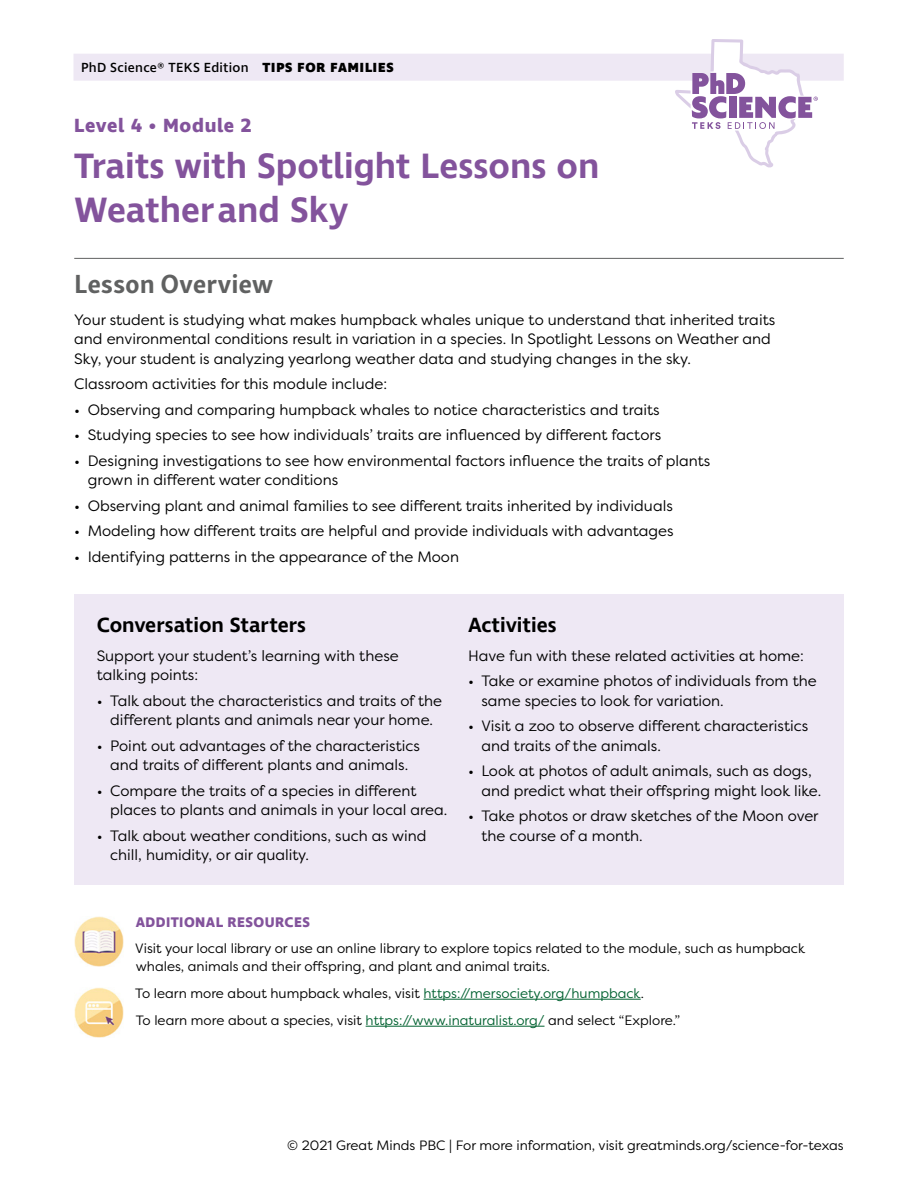
<style>
.page{position:relative;width:918px;height:1188px;background:#fff}
.page>*{position:absolute;margin:0;border:0;box-sizing:border-box;transform-origin:0 0}
.lesson_title{font:600 36px/43.5px "Ingra";color:#83539c}
.t1{font:700 27px "Skolar Sans Latn";letter-spacing:-.005em;color:#606161}
.t2{font:600 21px "Ingra";color:#000}
.level_module_numbers{font:700 19.5px "Ingra";letter-spacing:.035em;color:#83539c}
.body_txt{font:15px/19.5px "Filson Pro";color:#000}
.box_txt{font:15px/19.5px "Filson Pro";color:#000}
.t3{font:700 14.25px "Ingra";letter-spacing:.03em;color:#83539c}
.resources_unl{font:13.5px/18px "Filson Pro";color:#000}
.t4{font:500 13.5px "Ingra";letter-spacing:.02em;color:#000}
.s1{font-weight:800}
.s2{color:#016130}
</style>
<div class="page">
<div style="left:74px;top:54px;width:770px;height:27px;background:#eee8f4"></div>
<svg style="left:675px;top:39px;width:143px;height:129px"></svg>
<hr style="left:74px;top:258px;width:770px;height:1px;background:#606161">
<div style="left:74px;top:594px;width:770px;height:291px;background:#eee8f4"></div>
<hr style="left:424px;top:999px;width:217px;height:1px;background:#016130">
<hr style="left:366px;top:1026px;width:179px;height:1px;background:#016130">
<img style="left:74px;top:917px;width:50px;height:50px">
<img style="left:74px;top:987px;width:50px;height:50px">
<p class="t4" style="left:81px;top:59px;width:314px">PhD Science® TEKS Edition <span class="s1">TIPS FOR FAMILIES</span></p>
<p class="level_module_numbers" style="left:74px;top:113px;width:179px">Level 4 • Module 2</p>
<p class="lesson_title" style="left:74px;top:146px;width:527px">Traits with Spotlight Lessons on<br>Weatherand Sky</p>
<h1 class="t1" style="left:74px;top:262px;width:201px">Lesson Overview</h1>
<p class="body_txt" style="left:74px;top:309px;width:702px">Your student is studying what makes humpback whales unique to understand that inherited traits and environmental conditions result in variation in a species. In Spotlight Lessons on Weather and<br>Sky, your student is analyzing yearlong weather data and studying changes in the sky.</p>
<p class="body_txt" style="left:74px;top:374px;width:314px">Classroom activities for this module include:</p>
<p class="body_txt" style="left:74px;top:399px;width:587px">• Observing and comparing humpback whales to notice characteristics and traits</p>
<p class="body_txt" style="left:74px;top:425px;width:589px">• Studying species to see how individuals’ traits are influenced by different factors</p>
<p class="body_txt" style="left:88px;top:450px;width:624px;text-indent:-14px">• Designing investigations to see how environmental factors influence the traits of plants grown in different water conditions</p>
<p class="body_txt" style="left:74px;top:495px;width:600px">• Observing plant and animal families to see different traits inherited by individuals</p>
<p class="body_txt" style="left:74px;top:521px;width:601px">• Modeling how different traits are helpful and provide individuals with advantages</p>
<p class="body_txt" style="left:74px;top:546px;width:386px">• Identifying patterns in the appearance of the Moon</p>
<h2 class="t2" style="left:97px;top:612px;width:211px">Conversation Starters</h2>
<p class="box_txt" style="left:97px;top:646px;width:303px">Support your student’s learning with these talking points:</p>
<p class="body_txt" style="left:97px;top:691px;width:347px;text-align:center">• Talk about the characteristics and traits of the different plants and animals near your home.</p>
<p class="body_txt" style="left:97px;top:736px;width:325px;text-align:center">• Point out advantages of the characteristics and traits of different plants and animals.</p>
<p class="body_txt" style="left:110px;top:781px;width:339px;text-indent:-14px">• Compare the traits of a species in different places to plants and animals in your local area.</p>
<p class="body_txt" style="left:110px;top:826px;width:318px;text-indent:-14px">• Talk about weather conditions, such as wind chill, humidity, or air quality.</p>
<h2 class="t2" style="left:468px;top:612px;width:90px">Activities</h2>
<p class="box_txt" style="left:468px;top:646px;width:337px">Have fun with these related activities at home:</p>
<p class="body_txt" style="left:482px;top:671px;width:337px;text-indent:-14px">• Take or examine photos of individuals from the same species to look for variation.</p>
<p class="body_txt" style="left:482px;top:716px;width:328px;text-indent:-14px">• Visit a zoo to observe different characteristics and traits of the animals.</p>
<p class="body_txt" style="left:482px;top:761px;width:341px;text-indent:-14px">• Look at photos of adult animals, such as dogs, and predict what their offspring might look like.</p>
<p class="body_txt" style="left:482px;top:806px;width:339px;text-indent:-14px">• Take photos or draw sketches of the Moon over the course of a month.</p>
<h3 class="t3" style="left:136px;top:914px;width:176px">ADDITIONAL RESOURCES</h3>
<p class="resources_unl" style="left:135px;top:939px;width:671px">Visit your local library or use an online library to explore topics related to the module, such as humpback whales, animals and their offspring, and plant and animal traits.</p>
<p class="resources_unl" style="left:135px;top:984px;width:510px">To learn more about humpback whales, visit <span class="s2">https://mersociety.org/humpback</span>.</p>
<p class="resources_unl" style="left:136px;top:1011px;width:546px">To learn more about a species, visit <span class="s2">https://www.inaturalist.org/</span> and select “Explore.”</p>
<p class="resources_unl" style="left:287px;top:1136px;width:558px">© 2021 Great Minds PBC | For more information, visit greatminds.org/science-for-texas</p>
</div>
